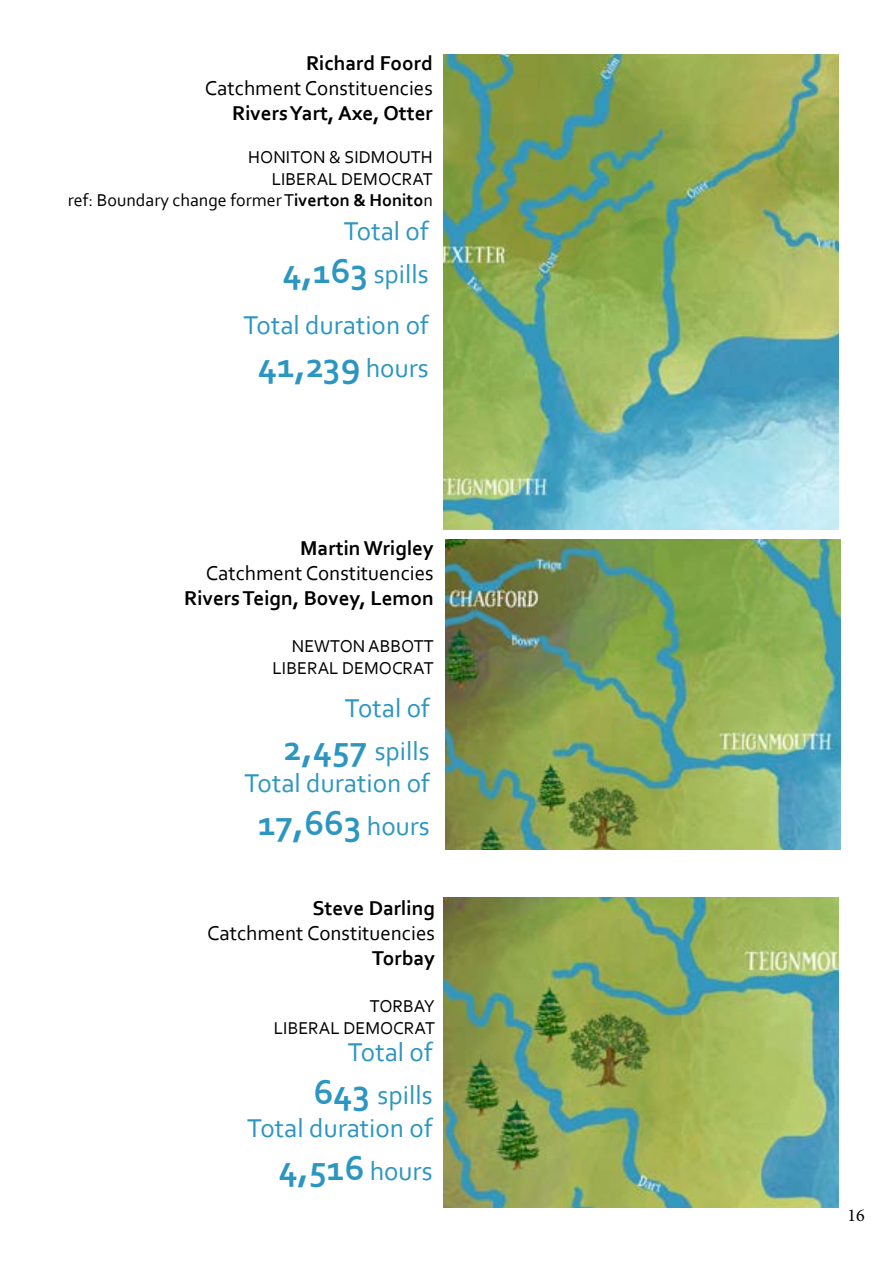
<style>
.page{position:relative;width:893px;height:1263px;background:#fff}
.page>*{position:absolute;margin:0;border:0;box-sizing:border-box;transform-origin:0 0}
.t1{font:700 36px "Corbel";color:#2b96c1}
.t2{font:27px/43.2px "Corbel";color:#2b96c1;text-align:right}
.t3{font:700 21px "Corbel";color:#000}
.t4{font:21px "Corbel";color:#000}
.t5{font:18px/21.6px "Corbel";color:#000;text-align:right}
.t6{font:18px "Minion Pro";color:#000}
.s1{font-weight:700}
.s2{font-weight:700;font-size:36px}
.s3{font-weight:400;font-size:27px}
</style>
<div class="page">
<img style="left:443px;top:54px;width:396px;height:475px">
<img style="left:445px;top:539px;width:396px;height:311px">
<img style="left:443px;top:897px;width:396px;height:311px">
<p class="t3" style="left:306px;top:50px;width:128px">Richard Foord</p>
<p class="t4" style="left:205px;top:75px;width:229px">Catchment Constituencies</p>
<p class="t3" style="left:232px;top:100px;width:202px">Rivers Yart, Axe, Otter</p>
<p class="t5" style="left:68px;top:146px;width:367px">HONITON &amp; SIDMOUTH<br>LIBERAL DEMOCRAT<br>ref: Boundary change former T<span class="s1">iverton &amp; Honito</span>n</p>
<h2 class="t2" style="left:283px;top:209px;width:147px">Total of<br><span class="s2">4,163</span> spills</h2>
<h2 class="t2" style="left:243px;top:302px;width:187px">Total duration of</h2>
<h1 class="t1" style="left:258px;top:342px;width:172px">41,239 <span class="s3">hours</span></h1>
<p class="t3" style="left:300px;top:535px;width:135px">Martin Wrigley</p>
<p class="t4" style="left:206px;top:560px;width:229px">Catchment Constituencies</p>
<p class="t3" style="left:184px;top:585px;width:251px">Rivers Teign, Bovey, Lemon</p>
<p class="t5" style="left:273px;top:635px;width:163px">NEWTON ABBOTT<br>LIBERAL DEMOCRAT</p>
<h2 class="t2" style="left:284px;top:685px;width:147px">Total of<br><span class="s2">2,457</span> spills</h2>
<h2 class="t2" style="left:244px;top:761px;width:187px">Total duration of</h2>
<h1 class="t1" style="left:258px;top:801px;width:173px">17,663 <span class="s3">hours</span></h1>
<p class="t3" style="left:312px;top:895px;width:124px">Steve Darling</p>
<p class="t4" style="left:207px;top:920px;width:229px">Catchment Constituencies</p>
<p class="t3" style="left:372px;top:945px;width:64px">Torbay</p>
<p class="t5" style="left:274px;top:995px;width:163px">TORBAY<br>LIBERAL DEMOCRAT</p>
<h2 class="t2" style="left:314px;top:1030px;width:120px">Total of<br><span class="s2">643</span> spills</h2>
<h2 class="t2" style="left:247px;top:1105px;width:187px">Total duration of</h2>
<h1 class="t1" style="left:279px;top:1145px;width:155px">4,516 <span class="s3">hours</span></h1>
<p class="t6" style="left:847px;top:1203px;width:19px">16</p>
</div>
